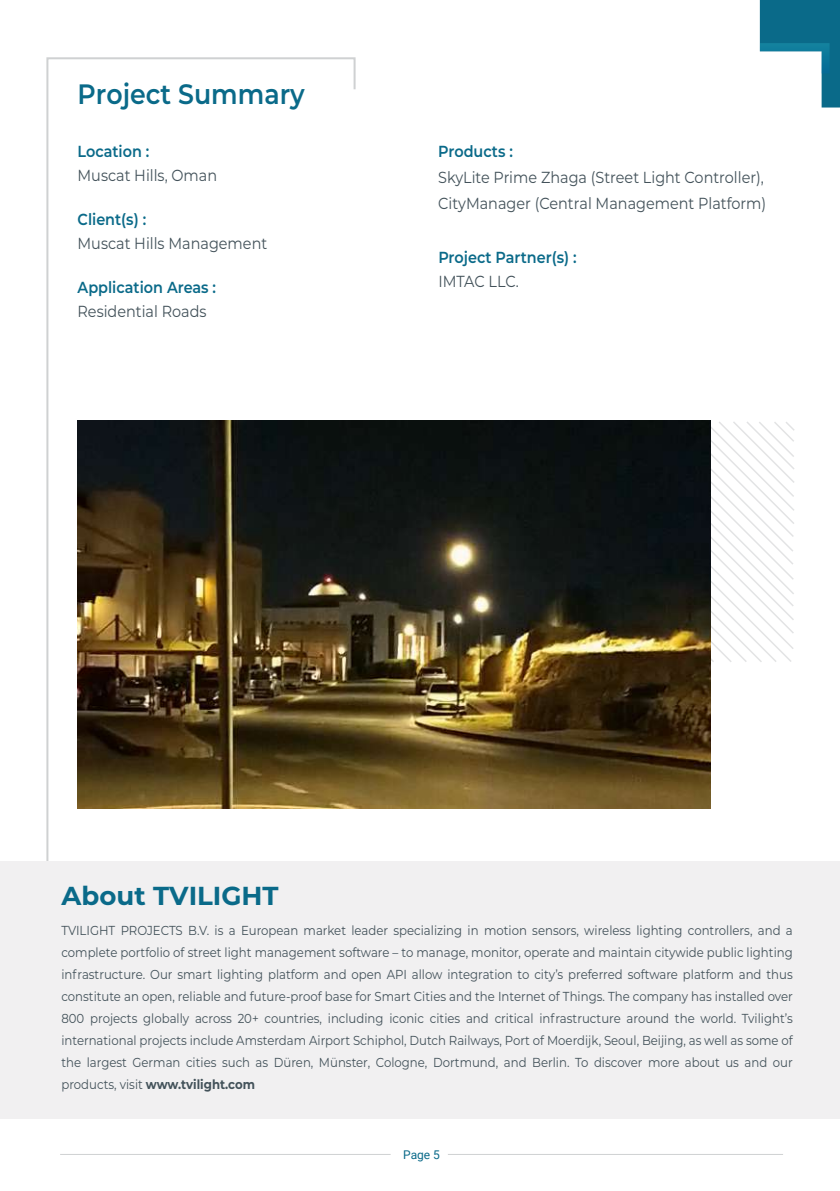
<style>
.page{position:relative;width:840px;height:1191px;background:#fff}
.page>*{position:absolute;margin:0;border:0;box-sizing:border-box;transform-origin:0 0}
.t1{font:600 28px "Montserrat";color:#0a6a89;scale:.9 1}
.t2{font:700 26px "Montserrat";color:#0a6a89}
.t3{font:16px/26px "Montserrat";color:#43525a;scale:.9 1}
.t4{font:600 16px "Montserrat";color:#0a6a89;scale:.9 1}
.t5{font:13px/22px "Montserrat";color:#43525a;text-align:justify;scale:.9 1}
.t6{font:12px "Roboto";color:#0a6a89}
.s1{font-weight:700}
</style>
<div class="page">
<hr style="left:60px;top:1154px;width:330px;height:1px;background:#cfd1d2">
<hr style="left:447px;top:1154px;width:335px;height:1px;background:#cfd1d2">
<svg style="left:759px;top:0;width:80px;height:107px"></svg>
<svg style="left:46px;top:57px;width:310px;height:804px"></svg>
<div style="left:0;top:861px;width:839px;height:257px;background:#f1f0f1"></div>
<svg style="left:660px;top:420px;width:134px;height:242px"></svg>
<img style="left:77px;top:421px;width:633px;height:387px">
<h1 class="t1" style="left:77px;top:74px;width:254px">Project Summary</h1>
<p class="t4" style="left:77px;top:140px;width:81px">Location :</p>
<p class="t3" style="left:77px;top:162px;width:157px">Muscat Hills, Oman</p>
<p class="t4" style="left:77px;top:208px;width:78px">Client(s) :</p>
<p class="t3" style="left:77px;top:229px;width:212px">Muscat Hills Management</p>
<p class="t4" style="left:77px;top:275px;width:155px">Application Areas :</p>
<p class="t3" style="left:77px;top:297px;width:145px">Residential Roads</p>
<p class="t4" style="left:438px;top:140px;width:84px">Products :</p>
<p class="t3" style="left:438px;top:164px;width:366px">SkyLite Prime Zhaga (Street Light Controller),<br>CityManager (Central Management Platform)</p>
<p class="t4" style="left:438px;top:246px;width:155px">Project Partner(s) :</p>
<p class="t3" style="left:438px;top:268px;width:91px">IMTAC LLC.</p>
<h2 class="t2" style="left:62px;top:876px;width:218px">About TVILIGHT</h2>
<p class="t5" style="left:61px;top:918px;width:813px">TVILIGHT PROJECTS B.V. is a European market leader specializing in motion sensors, wireless lighting controllers, and a complete portfolio of street light management software – to manage, monitor, operate and maintain citywide public lighting infrastructure. Our smart lighting platform and open API allow integration to city’s preferred software platform and thus constitute an open, reliable and future-proof base for Smart Cities and the Internet of Things. The company has installed over 800 projects globally across 20+ countries, including iconic cities and critical infrastructure around the world. Tvilight’s international projects include Amsterdam Airport Schiphol, Dutch Railways, Port of Moerdijk, Seoul, Beijing, as well as some of the largest German cities such as Düren, Münster, Cologne, Dortmund, and Berlin. To discover more about us and our products, visit <span class="s1">www.tvilight.com</span></p>
<p class="t6" style="left:403px;top:1146px;width:38px">Page 5</p>
</div>
